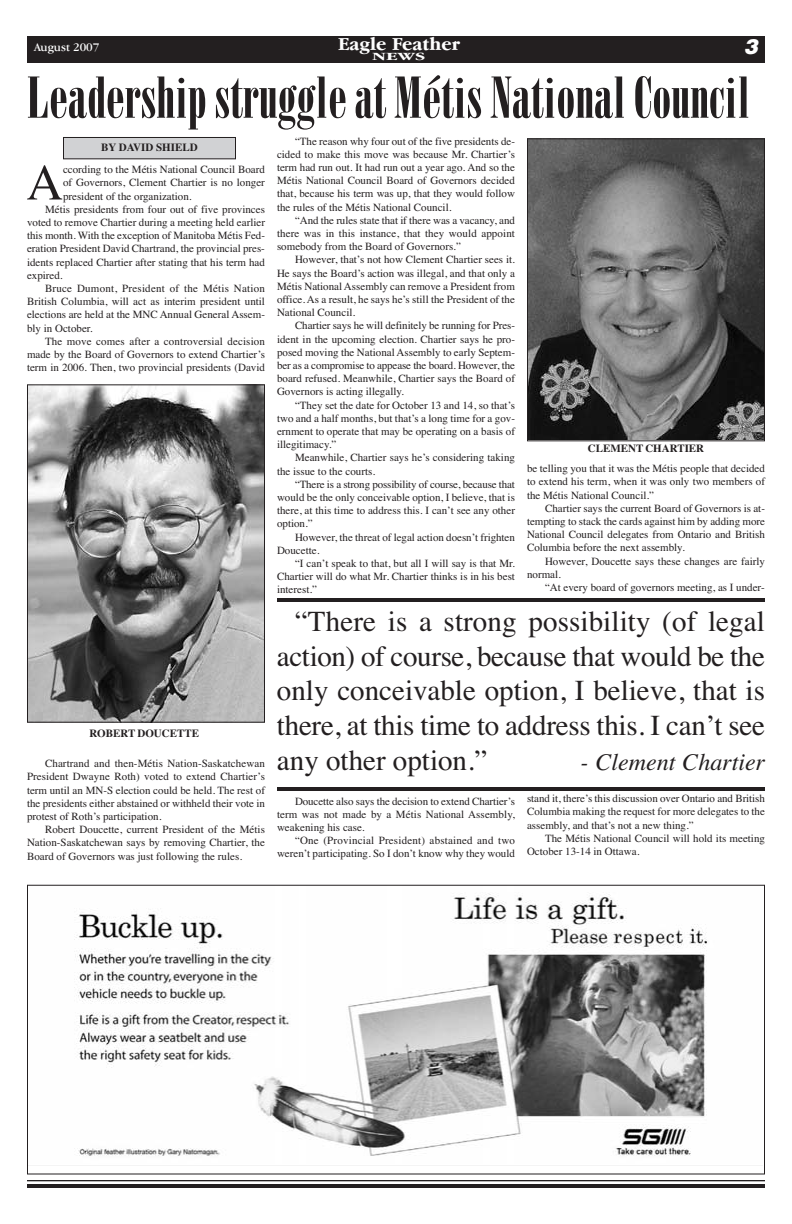
<style>
.page{position:relative;width:792px;height:1224px;background:#fff}
.page>*{position:absolute;margin:0;border:0;box-sizing:border-box;transform-origin:0 0}
.t1{font:57px "Bodoni Poster Compressed";color:#231f20}
.t2{font:50.8px "Times";color:#231f20}
.t3{font:29px/34.8px "Times";letter-spacing:-.01em;color:#231f20;text-align:justify}
.t4{font:italic 24px "Times";color:#231f20}
.t5{font:italic 900 21px "Helvetica";color:#fff}
.t6{font:700 19px "Garamond IT Cby BT";color:#fff}
.t7{font:12px "Garamond IT Cby BT";color:#fff}
.t8{font:700 11.4px "Garamond IT Cby BT";color:#fff;scale:1.67 1}
.t9{font:11px/13.2px "Times";color:#231f20;text-align:justify}
.t10{font:700 11px "Times";color:#231f20}
.t11{font:11px "Times";letter-spacing:.02em;color:#231f20}
</style>
<div class="page">
<div style="left:27px;top:36px;width:738px;height:27px;background:#231f20"></div>
<hr style="left:27px;top:1180px;width:738px;height:1px;background:#231f20">
<hr style="left:27px;top:1184px;width:738px;height:4px;background:#231f20">
<img style="left:29px;top:893px;width:733px;height:273px">
<div style="left:64px;top:137px;width:172px;height:22px;background:#d1d2d4"></div>
<div style="left:63px;top:137px;width:173px;height:22px;border:1px solid #231f20"></div>
<img style="left:529px;top:140px;width:234px;height:299px">
<div style="left:527px;top:138px;width:238px;height:303px;border:1px solid #231f20"></div>
<img style="left:29px;top:386px;width:234px;height:335px">
<div style="left:27px;top:384px;width:238px;height:339px;border:1px solid #231f20"></div>
<hr style="left:277px;top:598px;width:488px;height:4px;background:#231f20">
<hr style="left:277px;top:787px;width:488px;height:4px;background:#231f20">
<p class="t7" style="left:34px;top:43px;width:67px">August 2007</p>
<h3 class="t6" style="left:338px;top:39px;width:123px">Eagle Feather</h3>
<p class="t8" style="left:372px;top:53px;width:33px">NEWS</p>
<h3 class="t5" style="left:744px;top:34px;width:16px">3</h3>
<h1 class="t1" style="left:27px;top:76px;width:725px">Leadership struggle at Métis National Council</h1>
<h2 class="t2" style="left:26px;top:152px;width:38px">A</h2>
<p class="t9" style="left:63px;top:163px;width:203px">ccording to the Métis National Council Board</p>
<p class="t9" style="left:277px;top:134px;width:240px;text-indent:18px">“The reason why four out of the five presidents de&shy;cided to make this move was because Mr. Chartier’s term had run out. It had run out a year ago. And so the Métis National Council Board of Governors decided that, because his term was up, that they would follow the rules of the Métis National Council.</p>
<p class="t9" style="left:277px;top:213px;width:240px;text-indent:18px">“And the rules state that if there was a vacancy, and there was in this instance, that they would appoint somebody from the Board of Governors.”</p>
<p class="t9" style="left:277px;top:253px;width:240px;text-indent:18px">However, that’s not how Clement Chartier sees it.<br>He says the Board’s action was illegal, and that only a Métis National Assembly can remove a President from office. As a result, he says he’s still the President of the National Council.</p>
<p class="t9" style="left:277px;top:319px;width:240px;text-indent:18px">Chartier says he will definitely be running for Pres&shy;ident in the upcoming election. Chartier says he pro&shy;posed moving the National Assembly to early Septem&shy;ber as a compromise to appease the board. However, the board refused. Meanwhile, Chartier says the Board of Governors is acting illegally.</p>
<p class="t9" style="left:277px;top:398px;width:240px;text-indent:18px">“They set the date for October 13 and 14, so that’s two and a half months, but that’s a long time for a gov&shy;ernment to operate that may be operating on a basis of illegitimacy.”</p>
<p class="t9" style="left:277px;top:451px;width:239px;text-indent:18px">Meanwhile, Chartier says he’s considering taking the issue to the courts.</p>
<p class="t9" style="left:277px;top:477px;width:240px;text-indent:18px">“There is a strong possibility of course, because that would be the only conceivable option, I believe, that is there, at this time to address this. I can’t see any other option.”</p>
<p class="t9" style="left:277px;top:530px;width:239px;text-indent:18px">However, the threat of legal action doesn’t frighten<br>Doucette.</p>
<p class="t9" style="left:277px;top:557px;width:240px;text-indent:18px">“I can’t speak to that, but all I will say is that Mr.<br>Chartier will do what Mr. Chartier thinks is in his best interest.”</p>
<p class="t10" style="left:101px;top:141px;width:98px">BY DAVID SHIELD</p>
<p class="t9" style="left:63px;top:176px;width:203px">of Governors, Clement Chartier is no longer</p>
<p class="t9" style="left:63px;top:189px;width:130px">president of the organization.</p>
<p class="t9" style="left:45px;top:202px;width:222px">Métis presidents from four out of five provinces</p>
<p class="t9" style="left:27px;top:216px;width:239px">voted to remove Chartier during a meeting held earlier</p>
<p class="t9" style="left:27px;top:229px;width:239px">this month. With the exception of Manitoba Métis Fed-</p>
<p class="t9" style="left:27px;top:242px;width:239px">eration President David Chartrand, the provincial pres-</p>
<p class="t9" style="left:27px;top:255px;width:240px">idents replaced Chartier after stating that his term had</p>
<p class="t9" style="left:27px;top:268px;width:37px">expired.</p>
<p class="t11" style="left:45px;top:282px;width:221px">Bruce Dumont, President of the Métis Nation</p>
<p class="t9" style="left:27px;top:295px;width:240px">British Columbia, will act as interim president until</p>
<p class="t9" style="left:27px;top:308px;width:240px">elections are held at the MNC Annual General Assem-</p>
<p class="t9" style="left:27px;top:321px;width:67px">bly in October.</p>
<p class="t9" style="left:45px;top:334px;width:221px">The move comes after a controversial decision</p>
<p class="t9" style="left:27px;top:348px;width:240px">made by the Board of Governors to extend Chartier’s</p>
<p class="t9" style="left:27px;top:361px;width:239px">term in 2006. Then, two provincial presidents (David</p>
<p class="t10" style="left:588px;top:441px;width:118px">CLEMENT CHARTIER</p>
<p class="t9" style="left:527px;top:462px;width:240px">be telling you that it was the Métis people that decided to extend his term, when it was only two members of the Métis National Council.”</p>
<p class="t9" style="left:527px;top:501px;width:240px;text-indent:18px">Chartier says the current Board of Governors is at&shy;tempting to stack the cards against him by adding more National Council delegates from Ontario and British Columbia before the next assembly.</p>
<p class="t9" style="left:527px;top:554px;width:239px;text-indent:18px">However, Doucette says these changes are fairly normal.</p>
<p class="t9" style="left:545px;top:581px;width:221px">“At every board of governors meeting, as I under-</p>
<p class="t10" style="left:89px;top:727px;width:111px">ROBERT DOUCETTE</p>
<p class="t9" style="left:27px;top:757px;width:240px;text-indent:18px">Chartrand and then-Métis Nation-Saskatchewan President Dwayne Roth) voted to extend Chartier’s term until an MN-S election could be held. The rest of the presidents either abstained or withheld their vote in protest of Roth’s participation.</p>
<p class="t9" style="left:27px;top:823px;width:240px;text-indent:18px">Robert Doucette, current President of the Métis Nation-Saskatchewan says by removing Chartier, the Board of Governors was just following the rules.</p>
<h3 class="t3" style="left:277px;top:603px;width:490px;text-indent:18px">“There is a strong possibility (of legal action) of course, because that would be the only conceivable option, I believe, that is there, at this time to address this. I can’t see any other option.”</h3>
<h3 class="t4" style="left:580px;top:748px;width:186px">- Clement Chartier</h3>
<p class="t9" style="left:277px;top:794px;width:239px;text-indent:18px">Doucette also says the decision to extend Chartier’s term was not made by a Métis National Assembly, weakening his case.</p>
<p class="t9" style="left:277px;top:834px;width:239px;text-align:right">“One (Provincial President) abstained and two weren’t participating. So I don’t know why they would</p>
<p class="t9" style="left:527px;top:792px;width:240px">stand it, there’s this discussion over Ontario and British Columbia making the request for more delegates to the assembly, and that’s not a new thing.”</p>
<p class="t9" style="left:527px;top:831px;width:240px;text-indent:18px">The Métis National Council will hold its meeting<br>October 13-14 in Ottawa.</p>
</div>
